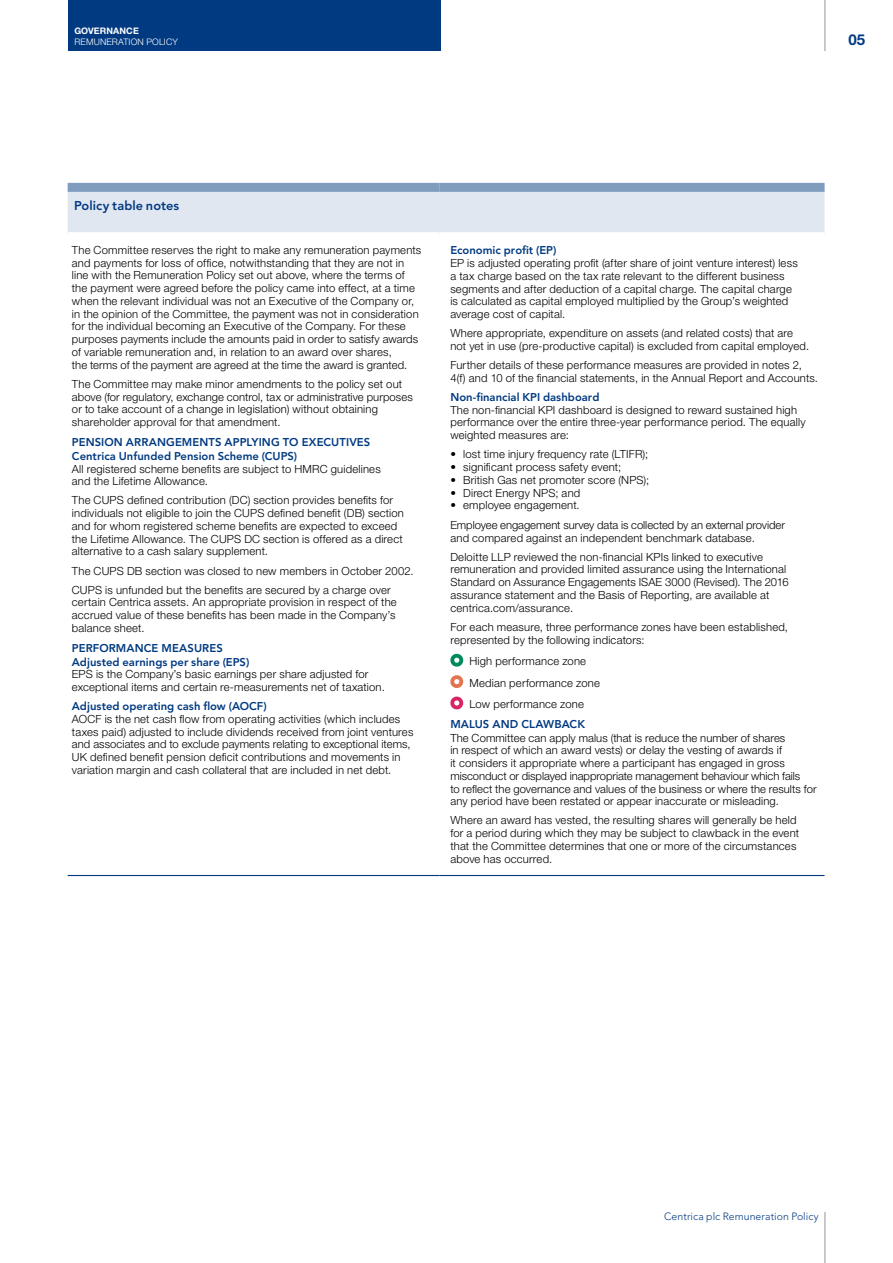
<style>
.page{position:relative;width:893px;height:1263px;background:#fff}
.page>*{position:absolute;margin:0;border:0;box-sizing:border-box;transform-origin:0 0}
.t1{font:700 15px "Helvetica Neue LT Std";color:#013a81}
.t2{font:800 12.75px "Avenir LT Std";letter-spacing:.005em;color:#013a81}
.t3{font:300 11.25px/12.8px "Helvetica Neue LT Std";letter-spacing:.015em;color:#000}
.t4{font:800 11.25px/13.8px "Avenir LT Std";letter-spacing:.005em;color:#013a81}
.t5{font:300 10.5px "Avenir LT Std";letter-spacing:.005em;color:#013a81}
.t6{font:300 9px "Helvetica Neue LT Std";letter-spacing:.015em;color:#fff}
.t7{font:700 9px "Helvetica Neue LT Std";letter-spacing:.01em;color:#fff}
</style>
<div class="page">
<hr style="left:825px;top:0;width:1px;height:51px;background:#939598">
<hr style="left:825px;top:1212px;width:1px;height:51px;background:#939598">
<div style="left:68px;top:0;width:372px;height:51px;background:#013a81"></div>
<div style="left:68px;top:192px;width:757px;height:40px;background:#e1e7f0"></div>
<hr style="left:68px;top:875px;width:372px;height:1px;background:#013a81">
<hr style="left:440px;top:875px;width:385px;height:1px;background:#013a81">
<div style="left:68px;top:183px;width:372px;height:9px;background:#809dc0"></div>
<div style="left:440px;top:183px;width:385px;height:9px;background:#809dc0"></div>
<svg style="left:450px;top:653px;width:14px;height:57px"></svg>
<p class="t7" style="left:74px;top:25px;width:66px">GOVERNANCE</p>
<p class="t6" style="left:74px;top:36px;width:105px">REMUNERATION POLICY</p>
<h1 class="t1" style="left:848px;top:30px;width:18px">05</h1>
<p class="t2" style="left:74px;top:198px;width:107px">Policy table notes</p>
<p class="t3" style="left:72px;top:243px;width:351px">The Committee reserves the right to make any remuneration payments and payments for loss of office, notwithstanding that they are not in line with the Remuneration Policy set out above, where the terms of the payment were agreed before the policy came into effect, at a time when the relevant individual was not an Executive of the Company or, in the opinion of the Committee, the payment was not in consideration for the individual becoming an Executive of the Company. For these purposes payments include the amounts paid in order to satisfy awards of variable remuneration and, in relation to an award over shares,<br>the terms of the payment are agreed at the time the award is granted.</p>
<p class="t3" style="left:72px;top:377px;width:342px">The Committee may make minor amendments to the policy set out above (for regulatory, exchange control, tax or administrative purposes or to take account of a change in legislation) without obtaining shareholder approval for that amendment.</p>
<p class="t4" style="left:72px;top:435px;width:300px">PENSION ARRANGEMENTS APPLYING TO EXECUTIVES<br>Centrica Unfunded Pension Scheme (CUPS)</p>
<p class="t3" style="left:72px;top:462px;width:310px">All registered scheme benefits are subject to HMRC guidelines and the Lifetime Allowance.</p>
<p class="t3" style="left:72px;top:494px;width:334px">The CUPS defined contribution (DC) section provides benefits for individuals not eligible to join the CUPS defined benefit (DB) section and for whom registered scheme benefits are expected to exceed the Lifetime Allowance. The CUPS DC section is offered as a direct alternative to a cash salary supplement.</p>
<p class="t3" style="left:72px;top:561px;width:343px;line-height:19.2px">The CUPS DB section was closed to new members in October 2002.<br>CUPS is unfunded but the benefits are secured by a charge over</p>
<p class="t3" style="left:72px;top:596px;width:326px;text-align:justify">certain Centrica assets. An appropriate provision in respect of the accrued value of these benefits has been made in the Company’s balance sheet.</p>
<p class="t4" style="left:72px;top:641px;width:179px">PERFORMANCE MEASURES<br>Adjusted earnings per share (EPS)</p>
<p class="t3" style="left:72px;top:668px;width:314px">EPS is the Company’s basic earnings per share adjusted for exceptional items and certain re-measurements net of taxation.</p>
<p class="t4" style="left:72px;top:699px;width:196px">Adjusted operating cash flow (AOCF)</p>
<p class="t3" style="left:72px;top:712px;width:343px">AOCF is the net cash flow from operating activities (which includes taxes paid) adjusted to include dividends received from joint ventures and associates and to exclude payments relating to exceptional items, UK defined benefit pension deficit contributions and movements in variation margin and cash collateral that are included in net debt.</p>
<p class="t4" style="left:450px;top:244px;width:107px">Economic profit (EP)</p>
<p class="t3" style="left:450px;top:256px;width:349px">EP is adjusted operating profit (after share of joint venture interest) less a tax charge based on the tax rate relevant to the different business segments and after deduction of a capital charge. The capital charge is calculated as capital employed multiplied by the Group’s weighted average cost of capital.</p>
<p class="t3" style="left:450px;top:327px;width:360px">Where appropriate, expenditure on assets (and related costs) that are not yet in use (pre-productive capital) is excluded from capital employed.</p>
<p class="t3" style="left:450px;top:358px;width:369px">Further details of these performance measures are provided in notes 2,<br>4(f) and 10 of the financial statements, in the Annual Report and Accounts.</p>
<p class="t4" style="left:450px;top:390px;width:151px">Non-financial KPI dashboard</p>
<p class="t3" style="left:450px;top:403px;width:357px">The non-financial KPI dashboard is designed to reward sustained high performance over the entire three-year performance period. The equally weighted measures are:</p>
<p class="t3" style="left:450px;top:448px;width:199px">• lost time injury frequency rate (LTIFR);</p>
<p class="t3" style="left:450px;top:460px;width:172px">• significant process safety event;</p>
<p class="t3" style="left:450px;top:473px;width:200px">• British Gas net promoter score (NPS);</p>
<p class="t3" style="left:450px;top:486px;width:132px">• Direct Energy NPS; and</p>
<p class="t3" style="left:450px;top:495px;width:336px;line-height:19.5px">• employee engagement.<br>Employee engagement survey data is collected by an external provider</p>
<p class="t3" style="left:450px;top:528px;width:314px;line-height:19.2px">and compared against an independent benchmark database.<br>Deloitte LLP reviewed the non-financial KPIs linked to executive</p>
<p class="t3" style="left:450px;top:563px;width:340px">remuneration and provided limited assurance using the International Standard on Assurance Engagements ISAE 3000 (Revised). The 2016 assurance statement and the Basis of Reporting, are available at centrica.com/assurance.</p>
<p class="t3" style="left:450px;top:620px;width:339px">For each measure, three performance zones have been established, represented by the following indicators:</p>
<p class="t3" style="left:469px;top:650px;width:132px;line-height:21.5px">High performance zone<br>Median performance zone<br>Low performance zone</p>
<p class="t4" style="left:450px;top:717px;width:136px">MALUS AND CLAWBACK</p>
<p class="t3" style="left:450px;top:731px;width:368px">The Committee can apply malus (that is reduce the number of shares<br>in respect of which an award vests) or delay the vesting of awards if<br>it considers it appropriate where a participant has engaged in gross misconduct or displayed inappropriate management behaviour which fails<br>to reflect the governance and values of the business or where the results for any period have been restated or appear inaccurate or misleading.</p>
<p class="t3" style="left:450px;top:814px;width:350px">Where an award has vested, the resulting shares will generally be held for a period during which they may be subject to clawback in the event that the Committee determines that one or more of the circumstances above has occurred.</p>
<p class="t5" style="left:664px;top:1210px;width:156px">Centrica plc Remuneration Policy</p>
</div>
